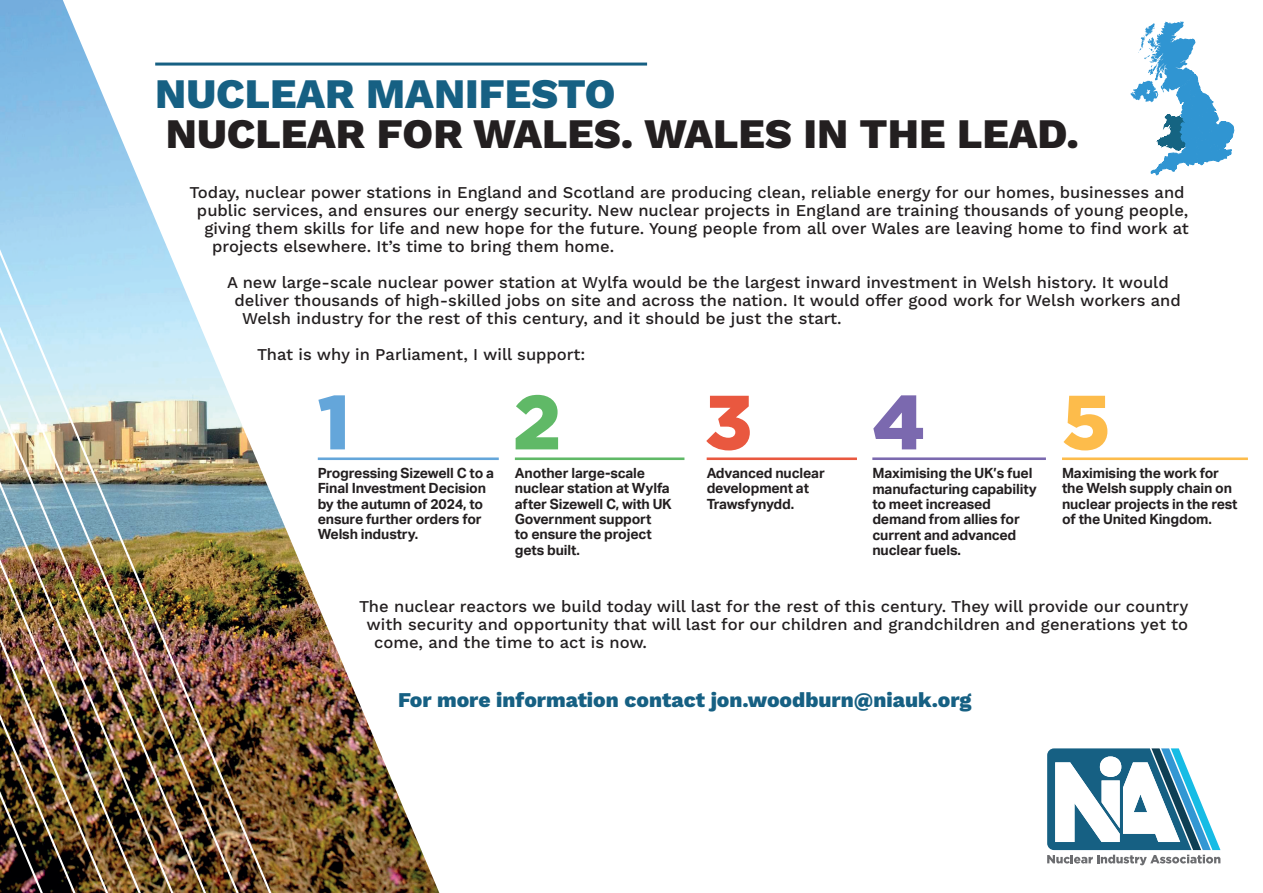
<style>
.page{position:relative;width:1263px;height:893px;background:#fff}
.page>*{position:absolute;margin:0;border:0;box-sizing:border-box;transform-origin:0 0}
.t1{font:900 76.65px "Gotham";color:#64a6da}
.t2{font:900 76.65px "Gotham";color:#60b967}
.t3{font:900 76.65px "Gotham";color:#e9583f}
.t4{font:900 76.65px "Gotham";color:#7b69af}
.t5{font:900 76.65px "Gotham";color:#fdbc4b}
.t6{font:800 42px "Work Sans";color:#231f20}
.t7{font:800 42px "Work Sans";color:#166083}
.t8{font:800 21px "Work Sans";color:#166083}
.t9{font:500 16.5px "Work Sans";color:#231f20}
.t10{font:700 14.1px/15.3px "Aktiv Grotesk";letter-spacing:-.01em;color:#231f20}
</style>
<div class="page">
<hr style="left:155px;top:63px;width:492px;height:3px;background:#166083">
<svg style="left:1047px;top:748px;width:173px;height:117px"></svg>
<img style="left:0;top:0;width:439px;height:893px">
<img style="left:0;top:249px;width:271px;height:644px">
<img style="left:0;top:327px;width:239px;height:566px">
<img style="left:0;top:404px;width:206px;height:489px">
<img style="left:0;top:481px;width:173px;height:412px">
<img style="left:0;top:559px;width:141px;height:334px">
<img style="left:0;top:636px;width:108px;height:257px">
<hr style="left:318px;top:457px;width:181px;height:3px;background:#64a6da">
<hr style="left:515px;top:457px;width:169px;height:3px;background:#60b967">
<hr style="left:872px;top:457px;width:174px;height:3px;background:#7b69af">
<hr style="left:1062px;top:457px;width:186px;height:3px;background:#fdbc4b">
<hr style="left:707px;top:457px;width:150px;height:3px;background:#e9583f">
<svg style="left:1130px;top:21px;width:105px;height:154px"></svg>
<h2 class="t7" style="left:155px;top:70px;width:462px">NUCLEAR MANIFESTO</h2>
<h2 class="t6" style="left:166px;top:109px;width:915px">NUCLEAR FOR WALES. WALES IN THE LEAD.</h2>
<p class="t9" style="left:189px;top:183px;width:997px">Today, nuclear power stations in England and Scotland are producing clean, reliable energy for our homes, businesses and</p>
<p class="t9" style="left:197px;top:201px;width:993px">public services, and ensures our energy security. New nuclear projects in England are training thousands of young people,</p>
<p class="t9" style="left:204px;top:219px;width:986px">giving them skills for life and new hope for the future. Young people from all over Wales are leaving home to find work at</p>
<p class="t9" style="left:212px;top:237px;width:404px">projects elsewhere. It’s time to bring them home.</p>
<p class="t9" style="left:227px;top:273px;width:943px">A new large-scale nuclear power station at Wylfa would be the largest inward investment in Welsh history. It would</p>
<p class="t9" style="left:234px;top:291px;width:948px">deliver thousands of high-skilled jobs on site and across the nation. It would offer good work for Welsh workers and</p>
<p class="t9" style="left:242px;top:309px;width:601px">Welsh industry for the rest of this century, and it should be just the start.</p>
<p class="t9" style="left:257px;top:345px;width:330px">That is why in Parliament, I will support:</p>
<h1 class="t1" style="left:318px;top:378px;width:34px">1</h1>
<h1 class="t2" style="left:513px;top:378px;width:49px">2</h1>
<h1 class="t3" style="left:705px;top:378px;width:49px">3</h1>
<h1 class="t4" style="left:872px;top:378px;width:54px">4</h1>
<h1 class="t5" style="left:1062px;top:378px;width:50px">5</h1>
<p class="t10" style="left:318px;top:466px;width:178px">Progressing Sizewell C to a<br>Final Investment Decision by the autumn of 2024, to ensure further orders for<br>Welsh industry.</p>
<p class="t10" style="left:515px;top:466px;width:158px">Another large-scale nuclear station at Wylfa after Sizewell C, with UK<br>Government support<br>to ensure the project gets built.</p>
<p class="t10" style="left:872px;top:466px;width:166px">Maximising the UK’s fuel manufacturing capability to meet increased demand from allies for current and advanced nuclear fuels.</p>
<p class="t10" style="left:1062px;top:466px;width:177px">Maximising the work for the Welsh supply chain on nuclear projects in the rest of the United Kingdom.</p>
<p class="t10" style="left:707px;top:466px;width:120px">Advanced nuclear development at<br>Trawsfynydd.</p>
<p class="t9" style="left:359px;top:597px;width:831px">The nuclear reactors we build today will last for the rest of this century. They will provide our country</p>
<p class="t9" style="left:367px;top:615px;width:823px">with security and opportunity that will last for our children and grandchildren and generations yet to</p>
<p class="t9" style="left:374px;top:633px;width:275px">come, and the time to act is now.</p>
<p class="t8" style="left:398px;top:687px;width:575px">For more information contact jon.woodburn@niauk.org</p>
</div>
